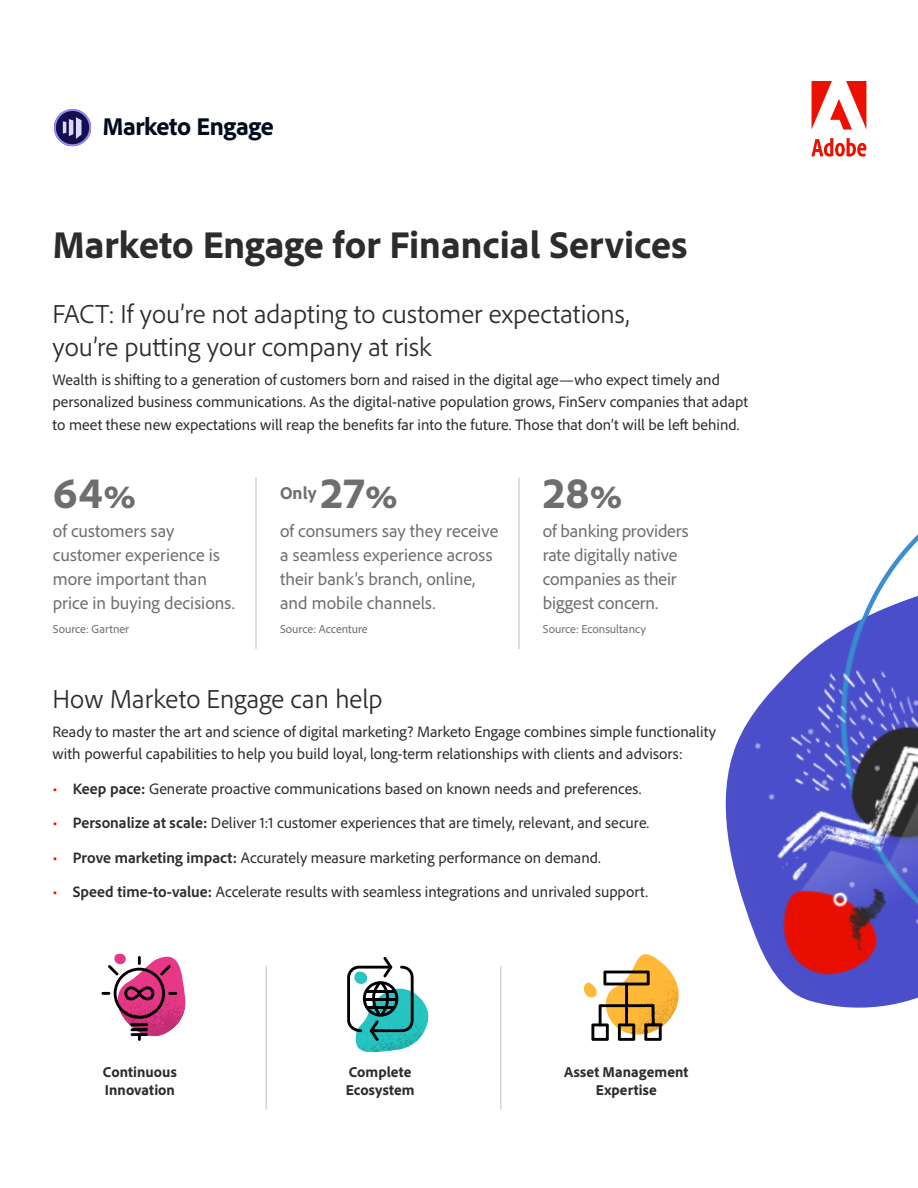
<style>
.page{position:relative;width:918px;height:1188px;background:#fff}
.page>*{position:absolute;margin:0;border:0;box-sizing:border-box;transform-origin:0 0}
.t1{font:800 45px "Adobe Clean";color:#6e6e6e}
.t2{font:800 39px "Adobe Clean";color:#2c2c2c}
.t3{font:300 27px/33px "Adobe Clean";color:#2c2c2c}
.t4{font:800 25.35px "Adobe Clean";letter-spacing:-.025em;color:#000b1d}
.t5{font:18px/24px "Adobe Clean";color:#6e6e6e}
.t6{font:800 18px "Adobe Clean";color:#6e6e6e}
.t7{font:15.75px/22.5px "Adobe Clean";color:#2c2c2c}
.t8{font:800 15px/18px "Adobe Clean";letter-spacing:.005em;color:#2d2d2c}
.t9{font:12px "Adobe Clean";color:#6e6e6e}
.s1{font-size:39px}
.s2{font-size:16.5px;color:#eb1000}
.s3{font-weight:700}
</style>
<div class="page">
<svg style="left:889px;top:534px;width:29px;height:35px"></svg>
<img style="left:725px;top:596px;width:193px;height:411px">
<hr style="left:255px;top:478px;width:2px;height:171px;background:#d1d3d4">
<hr style="left:518px;top:478px;width:2px;height:171px;background:#d1d3d4">
<svg style="left:812px;top:81px;width:54px;height:49px"></svg>
<svg style="left:811px;top:138px;width:55px;height:19px"></svg>
<svg style="left:54px;top:109px;width:37px;height:37px"></svg>
<hr style="left:265px;top:966px;width:2px;height:144px;background:#d1d3d4">
<hr style="left:500px;top:966px;width:2px;height:144px;background:#d1d3d4">
<svg style="left:347px;top:957px;width:82px;height:96px"></svg>
<img style="left:402px;top:1032px;width:22px;height:12px">
<img style="left:382px;top:1008px;width:40px;height:5px">
<svg style="left:102px;top:953px;width:84px;height:88px"></svg>
<img style="left:145px;top:978px;width:36px;height:6px">
<img style="left:160px;top:1009px;width:19px;height:8px">
<img style="left:142px;top:1026px;width:21px;height:10px">
<img style="left:123px;top:1005px;width:60px;height:4px">
<svg style="left:583px;top:954px;width:96px;height:87px"></svg>
<img style="left:654px;top:980px;width:22px;height:4px">
<img style="left:656px;top:991px;width:20px;height:22px">
<img style="left:630px;top:1001px;width:33px;height:5px">
<h3 class="t4" style="left:102px;top:110px;width:173px">Marketo Engage</h3>
<h2 class="t2" style="left:52px;top:219px;width:637px">Marketo Engage for Financial Services</h2>
<h3 class="t3" style="left:52px;top:296px;width:579px">FACT: If you’re not adapting to customer expectations, you’re putting your company at risk</h3>
<p class="t7" style="left:52px;top:368px;width:697px">Wealth is shifting to a generation of customers born and raised in the digital age—who expect timely and personalized business communications. As the digital-native population grows, FinServ companies that adapt to meet these new expectations will reap the benefits far into the future. Those that don’t will be left behind.</p>
<h1 class="t1" style="left:53px;top:463px;width:85px">64<span class="s1">%</span></h1>
<p class="t5" style="left:53px;top:518px;width:183px">of customers say customer experience is more important than price in buying decisions.</p>
<p class="t9" style="left:53px;top:621px;width:78px">Source: Gartner</p>
<p class="t6" style="left:280px;top:481px;width:38px">Only</p>
<h1 class="t1" style="left:321px;top:464px;width:79px">27<span class="s1">%</span></h1>
<p class="t5" style="left:280px;top:519px;width:220px">of consumers say they receive a seamless experience across their bank’s branch, online, and mobile channels.</p>
<p class="t9" style="left:280px;top:621px;width:89px">Source: Accenture</p>
<h1 class="t1" style="left:543px;top:464px;width:81px">28<span class="s1">%</span></h1>
<p class="t5" style="left:543px;top:519px;width:147px">of banking providers rate digitally native companies as their biggest concern.</p>
<p class="t9" style="left:543px;top:621px;width:105px">Source: Econsultancy</p>
<h3 class="t3" style="left:52px;top:681px;width:332px">How Marketo Engage can help</h3>
<p class="t7" style="left:52px;top:720px;width:665px">Ready to master the art and science of digital marketing? Marketo Engage combines simple functionality with powerful capabilities to help you build loyal, long-term relationships with clients and advisors:</p>
<p class="t7" style="left:52px;top:777px;width:591px"><span class="s2">•</span> <span class="s3">Keep pace:</span> Generate proactive communications based on known needs and preferences.</p>
<p class="t7" style="left:52px;top:811px;width:598px"><span class="s2">•</span> <span class="s3">Personalize at scale:</span> Deliver 1:1 customer experiences that are timely, relevant, and secure.</p>
<p class="t7" style="left:52px;top:846px;width:550px"><span class="s2">•</span> <span class="s3">Prove marketing impact:</span> Accurately measure marketing performance on demand.</p>
<p class="t7" style="left:52px;top:880px;width:597px"><span class="s2">•</span> <span class="s3">Speed time-to-value:</span> Accelerate results with seamless integrations and unrivaled support.</p>
<p class="t8" style="left:103px;top:1063px;width:76px">Continuous<br>Innovation</p>
<p class="t8" style="left:346px;top:1063px;width:70px">Complete<br>Ecosystem</p>
<p class="t8" style="left:564px;top:1063px;width:126px;text-align:center">Asset Management<br>Expertise</p>
</div>
